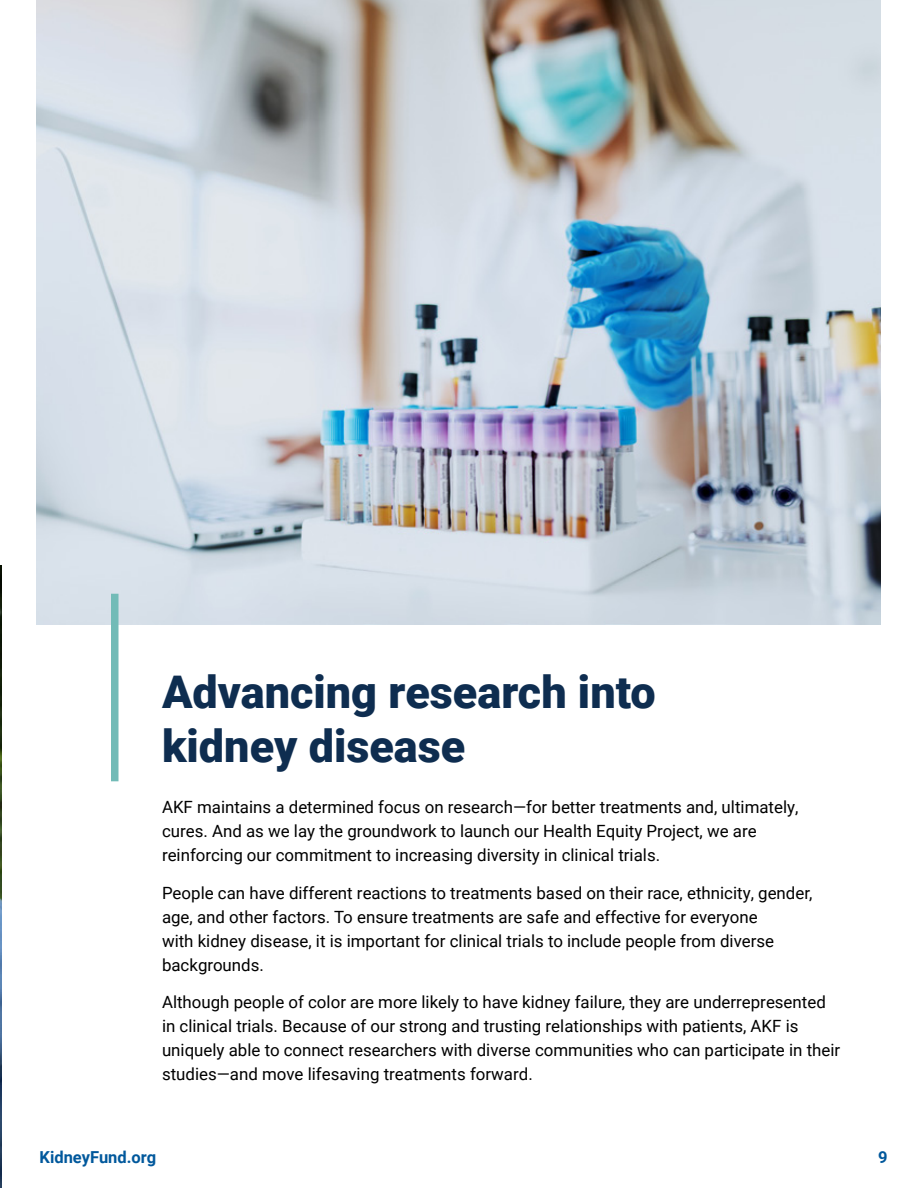
<style>
.page{position:relative;width:918px;height:1188px;background:#fff}
.page>*{position:absolute;margin:0;border:0;box-sizing:border-box;transform-origin:0 0}
.t1{font:900 45px/54px "Roboto";color:#0e2d50}
.t2{font:16.8px/24px "Roboto";color:#000}
.t3{font:700 16.5px "Roboto";color:#00589c}
</style>
<div class="page">
<img style="left:0;top:566px;width:2px;height:622px">
<img style="left:37px;top:0;width:844px;height:625px">
<div style="left:111px;top:594px;width:7px;height:187px;background:#72bbb7"></div>
<h1 class="t1" style="left:162px;top:664px;width:495px">Advancing research into kidney disease</h1>
<p class="t2" style="left:162px;top:795px;width:638px">AKF maintains a determined focus on research—for better treatments and, ultimately, cures. And as we lay the groundwork to launch our Health Equity Project, we are reinforcing our commitment to increasing diversity in clinical trials.</p>
<p class="t2" style="left:162px;top:880px;width:652px">People can have different reactions to treatments based on their race, ethnicity, gender, age, and other factors. To ensure treatments are safe and effective for everyone<br>with kidney disease, it is important for clinical trials to include people from diverse backgrounds.</p>
<p class="t2" style="left:162px;top:990px;width:680px">Although people of color are more likely to have kidney failure, they are underrepresented in clinical trials. Because of our strong and trusting relationships with patients, AKF is uniquely able to connect researchers with diverse communities who can participate in their studies—and move lifesaving treatments forward.</p>
<p class="t3" style="left:40px;top:1145px;width:118px">KidneyFund.org</p>
<p class="t3" style="left:878px;top:1145px;width:11px">9</p>
</div>
